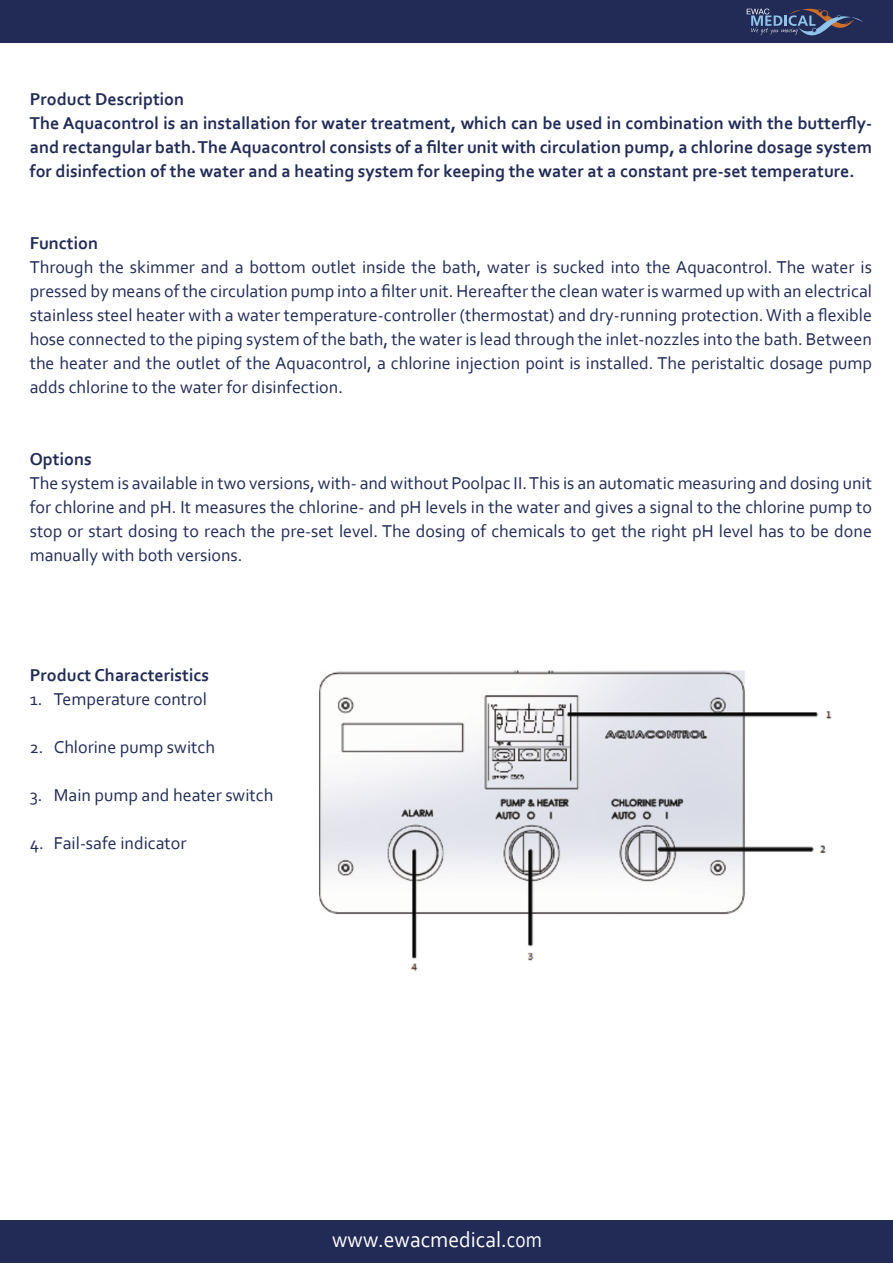
<style>
.page{position:relative;width:893px;height:1263px;background:#fff}
.page>*{position:absolute;margin:0;border:0;box-sizing:border-box;transform-origin:0 0}
.t1{font:22.5px "Corbel";color:#fff}
.t2{font:18px/24px "Corbel";color:#222b56;text-align:justify}
.t3{font:700 18px/24px "Corbel";color:#222b56}
</style>
<div class="page">
<div style="left:0;top:1220px;width:893px;height:43px;background:#222b56"></div>
<div style="left:0;top:0;width:893px;height:43px;background:#222b56"></div>
<svg style="left:747px;top:8px;width:116px;height:28px"></svg>
<img style="left:319px;top:670px;width:513px;height:302px">
<p class="t3" style="left:30px;top:88px;width:844px">Product Description<br>The Aquacontrol is an installation for water treatment, which can be used in combination with the butterfly&shy;and rectangular bath.The Aquacontrol consists of a filter unit with circulation pump, a chlorine dosage system for disinfection of the water and a heating system for keeping the water at a constant pre-set temperature.</p>
<p class="t3" style="left:30px;top:232px;width:70px">Function</p>
<p class="t2" style="left:30px;top:256px;width:844px">Through the skimmer and a bottom outlet inside the bath, water is sucked into the Aquacontrol. The water is pressed by means of the circulation pump into a filter unit. Hereafter the clean water is warmed up with an electrical stainless steel heater with a water temperature-controller (thermostat) and dry-running protection. With a flexible hose connected to the piping system of the bath, the water is lead through the inlet-nozzles into the bath. Between the heater and the outlet of the Aquacontrol, a chlorine injection point is installed. The peristaltic dosage pump adds chlorine to the water for disinfection.</p>
<p class="t3" style="left:30px;top:448px;width:64px">Options</p>
<p class="t2" style="left:30px;top:472px;width:844px">The system is available in two versions, with- and without Poolpac II.This is an automatic measuring and dosing unit for chlorine and pH. It measures the chlorine- and pH levels in the water and gives a signal to the chlorine pump to stop or start dosing to reach the pre-set level. The dosing of chemicals to get the right pH level has to be done manually with both versions.</p>
<p class="t3" style="left:30px;top:664px;width:181px">Product Characteristics</p>
<p class="t2" style="left:30px;top:688px;width:179px">1. Temperature control</p>
<p class="t2" style="left:30px;top:736px;width:187px">2. Chlorine pump switch</p>
<p class="t2" style="left:30px;top:784px;width:245px">3. Main pump and heater switch</p>
<p class="t2" style="left:30px;top:832px;width:158px">4. Fail-safe indicator</p>
<p class="t1" style="left:332px;top:1230px;width:211px">www.ewacmedical.com</p>
</div>
